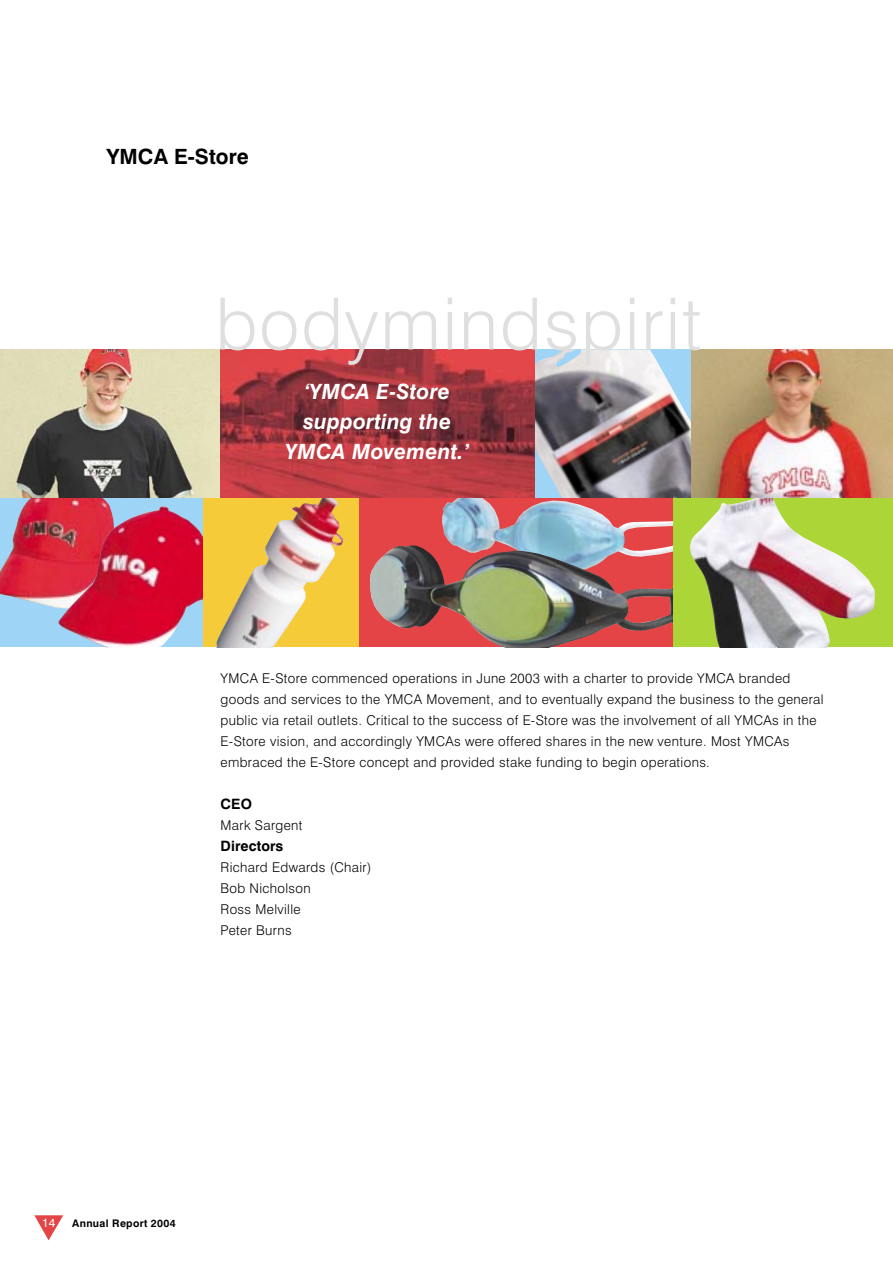
<style>
.page{position:relative;width:893px;height:1262px;background:#fff}
.page>*{position:absolute;margin:0;border:0;box-sizing:border-box;transform-origin:0 0}
.t1{font:300 72px "Swiss 721 BT";letter-spacing:.025em;color:#dfdfdf}
.t2{font:italic 700 21px/30px "Swiss 721 BT";letter-spacing:.01em;color:#fff;text-align:center}
.t3{font:700 21px "Swiss 721 BT";letter-spacing:.005em;color:#000}
.t4{font:700 14.25px "Swiss 721 BT";letter-spacing:.005em;color:#000}
.t5{font:300 13.5px/21px "Swiss 721 BT";letter-spacing:.025em;color:#000}
.t6{font:12px "Swiss 721 BT";color:#fff}
.t7{font:700 10.5px "Swiss 721 BT";letter-spacing:.03em;color:#000}
</style>
<div class="page">
<svg style="left:34px;top:1215px;width:29px;height:25px"></svg>
<img style="left:0;top:349px;width:892px;height:149px">
<div style="left:202px;top:498px;width:157px;height:149px;background:#f6cb39"></div>
<img style="left:216px;top:498px;width:127px;height:149px">
<div style="left:0;top:498px;width:202px;height:149px;background:#9ed5f6"></div>
<div style="left:672px;top:498px;width:220px;height:149px;background:#acd537"></div>
<img style="left:689px;top:498px;width:185px;height:149px">
<div style="left:359px;top:498px;width:313px;height:149px;background:#e54447"></div>
<img style="left:0;top:498px;width:110px;height:110px">
<img style="left:58px;top:506px;width:144px;height:141px">
<img style="left:442px;top:498px;width:230px;height:47px">
<img style="left:370px;top:545px;width:302px;height:102px">
<h2 class="t3" style="left:106px;top:149px;width:144px">YMCA E-Store</h2>
<h1 class="t1" style="left:216px;top:298px;width:487px">bodymindspirit</h1>
<h2 class="t2" style="left:285px;top:379px;width:185px">‘YMCA E-Store supporting the<br>YMCA Movement.’</h2>
<p class="t5" style="left:221px;top:669px;width:604px">YMCA E-Store commenced operations in June 2003 with a charter to provide YMCA branded goods and services to the YMCA Movement, and to eventually expand the business to the general public via retail outlets. Critical to the success of E-Store was the involvement of all YMCAs in the E-Store vision, and accordingly YMCAs were offered shares in the new venture. Most YMCAs embraced the E-Store concept and provided stake funding to begin operations.</p>
<p class="t4" style="left:221px;top:798px;width:33px">CEO</p>
<p class="t5" style="left:221px;top:816px;width:83px">Mark Sargent</p>
<p class="t4" style="left:221px;top:840px;width:64px">Directors</p>
<p class="t5" style="left:221px;top:858px;width:152px">Richard Edwards (Chair)<br>Bob Nicholson<br>Ross Melville<br>Peter Burns</p>
<p class="t6" style="left:42px;top:1218px;width:15px">14</p>
<p class="t7" style="left:72px;top:1219px;width:105px">Annual Report 2004</p>
</div>
